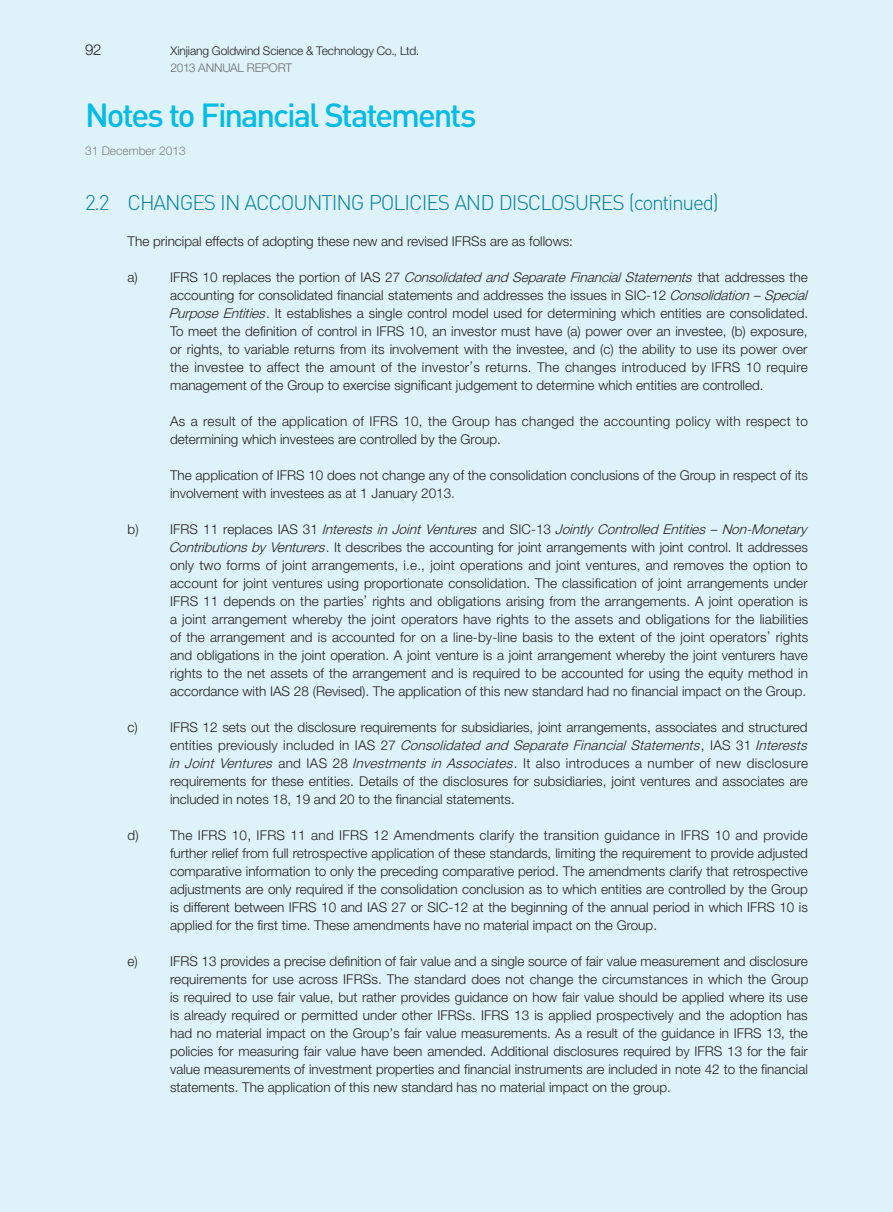
<style>
.page{position:relative;width:893px;height:1212px;background:#def2f9}
.page>*{position:absolute;margin:0;border:0;box-sizing:border-box;transform-origin:0 0}
.t1{font:500 33px "DIN Pro";letter-spacing:-.065em;color:#02bce5}
.Heading_1{font:300 21px "DIN Pro";letter-spacing:-.05em;color:#01809c}
.t2{font:300 15px "Helvetica Neue LT Std";color:#231f20}
.Body_Text{font:300 13.5px/18px "Helvetica Neue LT Std";color:#231f20}
.Body_Text-2{font:300 13.5px/18px "Helvetica Neue LT Std";letter-spacing:.02em;color:#231f20}
.t3{font:300 12px "Helvetica Neue LT Std";letter-spacing:-.01em;color:#231f20}
.t4{font:300 12px "Helvetica Neue LT Std";letter-spacing:-.015em;color:#6c6d70}
.t5{font:300 12px "Helvetica Neue LT Std";color:#808285}
.s1{font-style:italic}
</style>
<div class="page">
<p class="t2" style="left:85px;top:41px;width:18px">92</p>
<p class="t3" style="left:171px;top:44px;width:250px">Xinjiang Goldwind Science &amp; Technology Co., Ltd.</p>
<p class="t4" style="left:171px;top:60px;width:123px">2013 ANNUAL REPORT</p>
<h1 class="t1" style="left:85px;top:93px;width:393px">Notes to Financial Statements</h1>
<p class="t5" style="left:85px;top:144px;width:102px">31 December 2013</p>
<p class="Heading_1" style="left:85px;top:188px;width:635px">2.2 CHANGES IN ACCOUNTING POLICIES AND DISCLOSURES (continued)</p>
<p class="Body_Text" style="left:128px;top:232px;width:447px">The principal effects of adopting these new and revised IFRSs are as follows:</p>
<p class="Body_Text" style="left:169px;top:268px;width:644px;text-indent:-41px">a) IFRS 10 replaces the portion of IAS 27 <span class="s1">ConsolidatedandSeparateFinancialStatements</span> that addresses the accounting for consolidated financial statements and addresses the issues in SIC-12 <span class="s1">Consolidation–Special PurposeEntities</span>. It establishes a single control model used for determining which entities are consolidated.<br>To meet the definition of control in IFRS 10, an investor must have (a) power over an investee, (b) exposure, or rights, to variable returns from its involvement with the investee, and (c) the ability to use its power over the investee to affect the amount of the investor’s returns. The changes introduced by IFRS 10 require management of the Group to exercise significant judgement to determine which entities are controlled.</p>
<p class="Body_Text-2" style="left:170px;top:412px;width:639px">As a result of the application of IFRS 10, the Group has changed the accounting policy with respect to determining which investees are controlled by the Group.</p>
<p class="Body_Text" style="left:170px;top:466px;width:639px">The application of IFRS 10 does not change any of the consolidation conclusions of the Group in respect of its involvement with investees as at 1 January 2013.</p>
<p class="Body_Text" style="left:169px;top:520px;width:643px;text-indent:-41px">b ) I F R S 1 1 r e p l a c e s I A S 3 1 <span class="s1">Interests in Joint Ventures</span> a n d S I C - 1 3 <span class="s1">Jointly Controlled Entities – Non-Monetary ContributionsbyVenturers</span>. It describes the accounting for joint arrangements with joint control. It addresses only two forms of joint arrangements, i.e., joint operations and joint ventures, and removes the option to account for joint ventures using proportionate consolidation. The classification of joint arrangements under IFRS 11 depends on the parties’ rights and obligations arising from the arrangements. A joint operation is a joint arrangement whereby the joint operators have rights to the assets and obligations for the liabilities of the arrangement and is accounted for on a line-by-line basis to the extent of the joint operators’ rights and obligations in the joint operation. A joint venture is a joint arrangement whereby the joint venturers have rights to the net assets of the arrangement and is required to be accounted for using the equity method in accordance with IAS 28 (Revised). The application of this new standard had no financial impact on the Group.</p>
<p class="Body_Text" style="left:169px;top:718px;width:644px;text-indent:-41px">c) IFRS 12 sets out the disclosure requirements for subsidiaries, joint arrangements, associates and structured e n t i t i e s p r e v i o u s l y i n c l u d e d i n I A S 2 7 <span class="s1">Consolidated and Separate Financial Statements</span>, I A S 3 1 <span class="s1">Interests inJointVentures</span> and IAS 28 <span class="s1">InvestmentsinAssociates</span>. It also introduces a number of new disclosure requirements for these entities. Details of the disclosures for subsidiaries, joint ventures and associates are included in notes 18, 19 and 20 to the financial statements.</p>
<p class="Body_Text" style="left:170px;top:826px;width:639px;text-align:justify;text-indent:-43px">d) The IFRS 10, IFRS 11 and IFRS 12 Amendments clarify the transition guidance in IFRS 10 and provide further relief from full retrospective application of these standards, limiting the requirement to provide adjusted comparative information to only the preceding comparative period. The amendments clarify that retrospective adjustments are only required if the consolidation conclusion as to which entities are controlled by the Group is different between IFRS 10 and IAS 27 or SIC-12 at the beginning of the annual period in which IFRS 10 is applied for the first time. These amendments have no material impact on the Group.</p>
<p class="Body_Text" style="left:170px;top:952px;width:640px;text-align:justify;text-indent:-43px">e) IFRS 13 provides a precise definition of fair value and a single source of fair value measurement and disclosure requirements for use across IFRSs. The standard does not change the circumstances in which the Group is required to use fair value, but rather provides guidance on how fair value should be applied where its use is already required or permitted under other IFRSs. IFRS 13 is applied prospectively and the adoption has had no material impact on the Group’s fair value measurements. As a result of the guidance in IFRS 13, the policies for measuring fair value have been amended. Additional disclosures required by IFRS 13 for the fair value measurements of investment properties and financial instruments are included in note 42 to the financial statements. The application of this new standard has no material impact on the group.</p>
</div>
